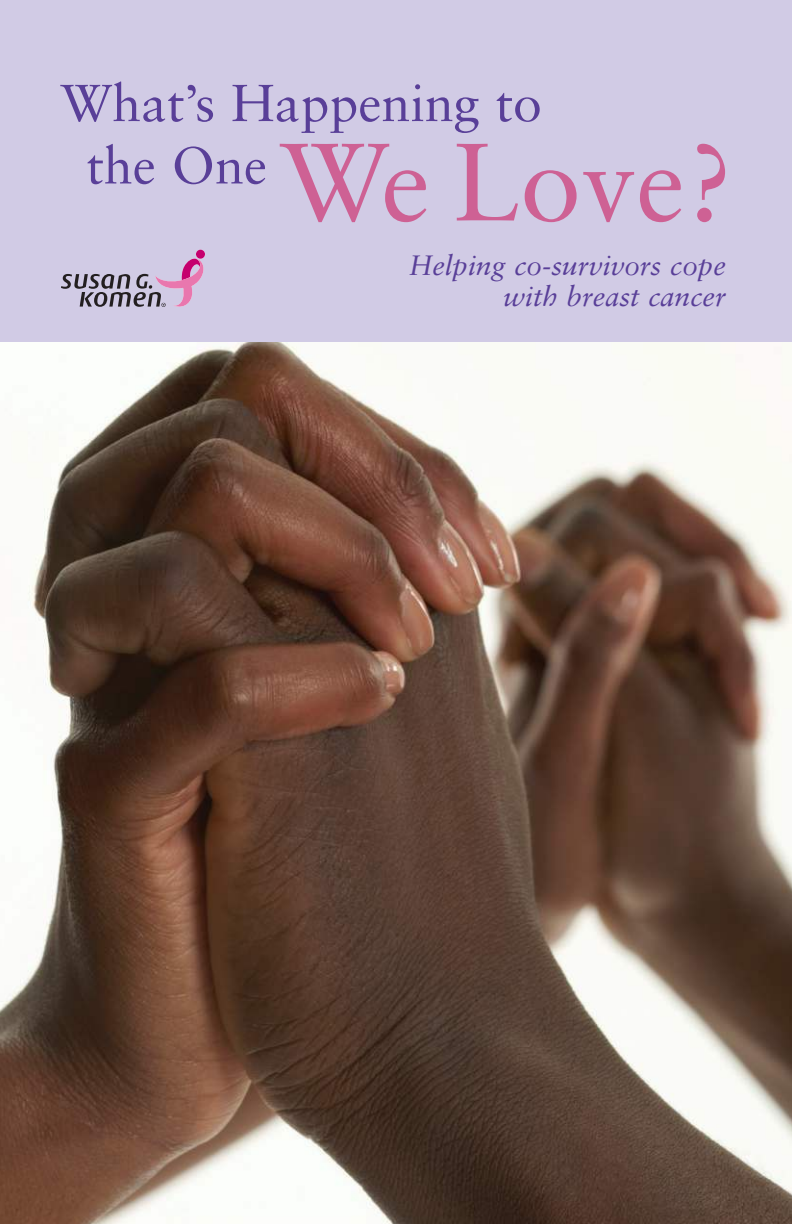
<style>
.page{position:relative;width:792px;height:1224px;background:#fff}
.page>*{position:absolute;margin:0;border:0;box-sizing:border-box;transform-origin:0 0}
.t1{font:110px "Sabon LT Std";color:#ce6194}
.t2{font:52px/62.4px "Sabon LT Std";color:#593f98}
.t3{font:italic 28px/31.6px "Sabon LT Std";color:#593f98;text-align:right}
</style>
<div class="page">
<div style="left:0;top:0;width:792px;height:358px;background:#d1cbe5"></div>
<img style="left:0;top:342px;width:792px;height:882px">
<svg style="left:61px;top:250px;width:144px;height:57px"></svg>
<h2 class="t2" style="left:87px;top:76px;width:457px;text-indent:-26px">What’s Happening to the One</h2>
<h1 class="t1" style="left:280px;top:136px;width:456px">We Love?</h1>
<p class="t3" style="left:409px;top:251px;width:318px">Helping co-survivors cope with breast cancer</p>
</div>
